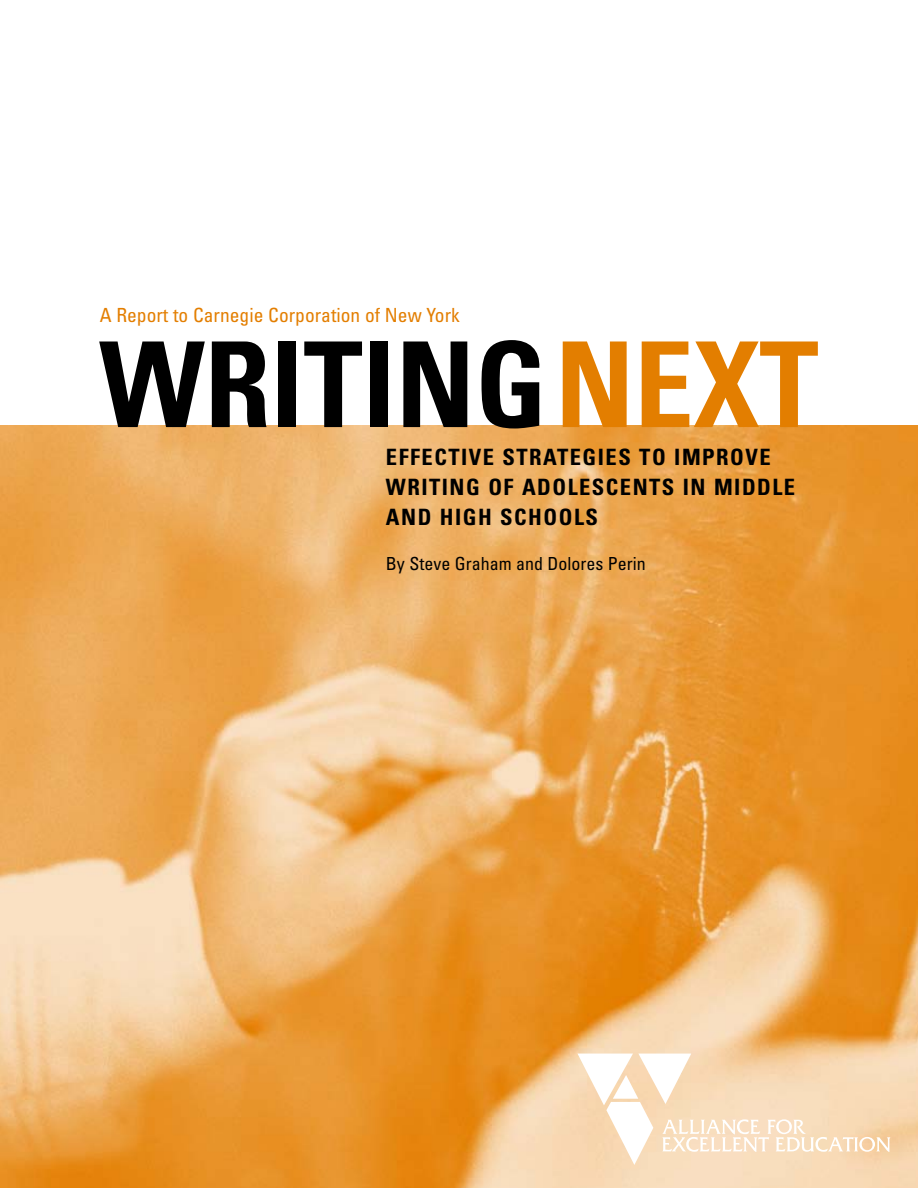
<style>
.page{position:relative;width:918px;height:1188px;background:#fff}
.page>*{position:absolute;margin:0;border:0;box-sizing:border-box;transform-origin:0 0}
.t1{font:700 condensed 118.5px "Univers";color:#000}
.t2{font:700 condensed 22.5px/30px "Univers";letter-spacing:.065em;color:#000}
.t3{font:condensed 19.5px "Univers";color:#e37e00}
.t4{font:condensed 18px "Univers";color:#000}
.s1{color:#e37e00}
</style>
<div class="page">
<img style="left:0;top:426px;width:918px;height:762px">
<svg style="left:577px;top:1054px;width:314px;height:111px"></svg>
<p class="t3" style="left:100px;top:308px;width:362px">A Report to Carnegie Corporation of New York</p>
<h1 class="t1" style="left:99px;top:342px;width:721px">WRITING<span class="s1">NEXT</span></h1>
<p class="t2" style="left:386px;top:444px;width:411px">EFFECTIVE STRATEGIES TO IMPROVE<br>WRITING OF ADOLESCENTS IN MIDDLE<br>AND HIGH SCHOOLS</p>
<p class="t4" style="left:386px;top:557px;width:261px">By Steve Graham and Dolores Perin</p>
</div>
